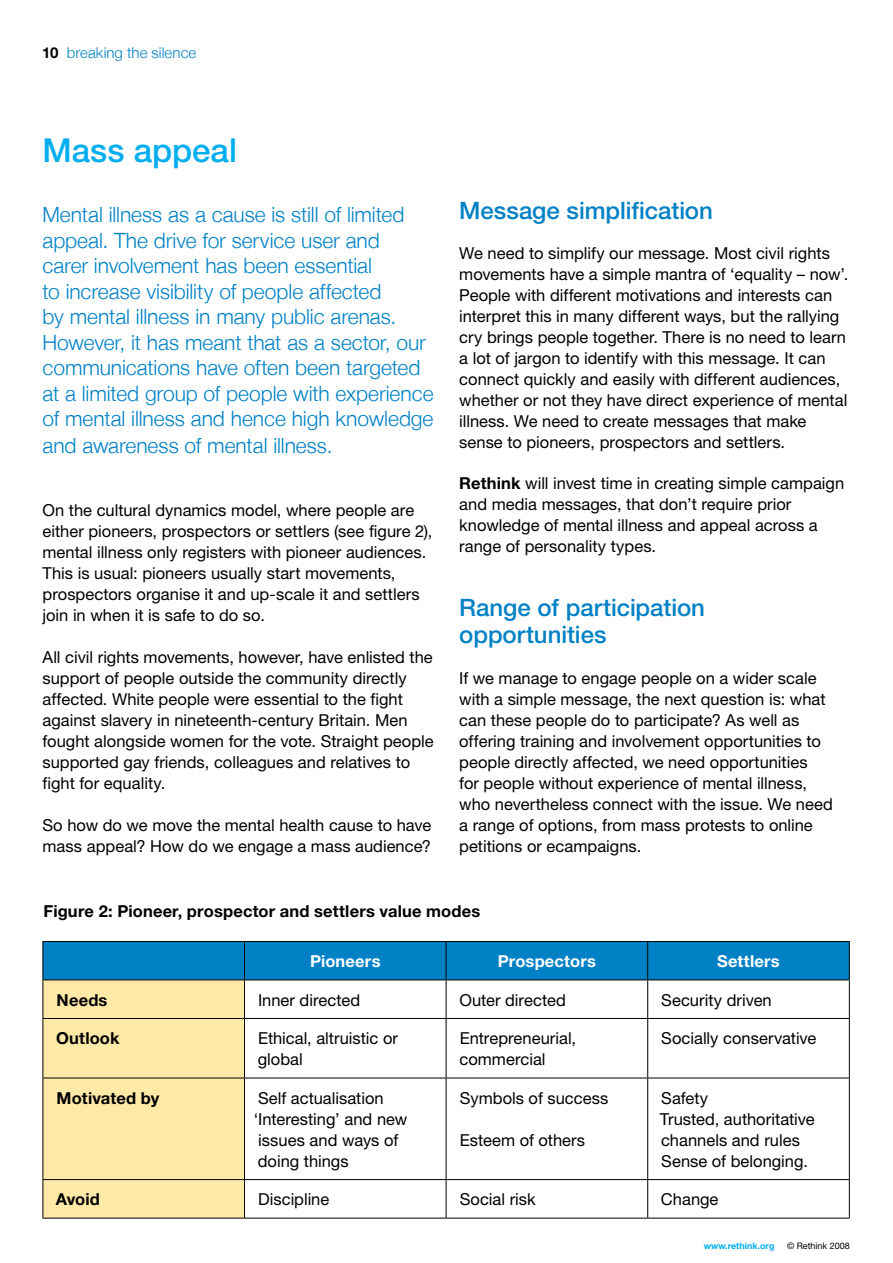
<style>
.page{position:relative;width:893px;height:1263px;background:#fff}
.page>*{position:absolute;margin:0;border:0;box-sizing:border-box;transform-origin:0 0}
.t1{font:500 33px "Helvetica Neue";color:#00aeef}
.t2{font:500 24px/27px "Helvetica Neue";letter-spacing:-.005em;color:#0081c6}
.t3{font:300 21px/25.7px "Helvetica Neue";letter-spacing:-.005em;color:#0081c6}
.t4{font:16.5px/21px "Helvetica Neue";color:#000}
.t5{font:700 16.5px "Helvetica Neue";letter-spacing:.01em;color:#000}
.t6{font:700 16.5px "Helvetica Neue";letter-spacing:.01em;color:#fff}
.t7{font:300 15px "Helvetica Neue";letter-spacing:.005em;color:#0081c6}
.t8{font:700 9px "Helvetica Neue";color:#00aeef}
.t9{font:9px "Helvetica Neue";color:#000}
.s1{font-weight:700;color:#000}
.s2{font-weight:700}
</style>
<div class="page">
<div style="left:44px;top:942px;width:805px;height:37px;background:#0081c6"></div>
<div style="left:44px;top:980px;width:200px;height:238px;background:#ffe9a7"></div>
<hr style="left:43px;top:941px;width:201px;height:1px;background:#000">
<hr style="left:43px;top:942px;width:1px;height:37px;background:#000">
<hr style="left:244px;top:941px;width:202px;height:1px;background:#000">
<hr style="left:244px;top:942px;width:1px;height:37px;background:#000">
<hr style="left:446px;top:941px;width:202px;height:1px;background:#000">
<hr style="left:446px;top:942px;width:1px;height:37px;background:#000">
<hr style="left:648px;top:941px;width:202px;height:1px;background:#000">
<hr style="left:647px;top:942px;width:1px;height:37px;background:#000">
<hr style="left:849px;top:942px;width:1px;height:37px;background:#000">
<hr style="left:43px;top:979px;width:201px;height:1px;background:#000">
<hr style="left:43px;top:980px;width:1px;height:38px;background:#000">
<hr style="left:244px;top:979px;width:202px;height:1px;background:#000">
<hr style="left:244px;top:980px;width:1px;height:38px;background:#000">
<hr style="left:446px;top:979px;width:202px;height:1px;background:#000">
<hr style="left:446px;top:980px;width:1px;height:38px;background:#000">
<hr style="left:648px;top:979px;width:202px;height:1px;background:#000">
<hr style="left:647px;top:980px;width:1px;height:38px;background:#000">
<hr style="left:849px;top:980px;width:1px;height:38px;background:#000">
<hr style="left:43px;top:1018px;width:201px;height:1px;background:#000">
<hr style="left:43px;top:1019px;width:1px;height:59px;background:#000">
<hr style="left:244px;top:1018px;width:202px;height:1px;background:#000">
<hr style="left:244px;top:1019px;width:1px;height:59px;background:#000">
<hr style="left:446px;top:1018px;width:202px;height:1px;background:#000">
<hr style="left:446px;top:1019px;width:1px;height:59px;background:#000">
<hr style="left:648px;top:1018px;width:202px;height:1px;background:#000">
<hr style="left:647px;top:1019px;width:1px;height:59px;background:#000">
<hr style="left:849px;top:1019px;width:1px;height:59px;background:#000">
<hr style="left:43px;top:1078px;width:201px;height:1px;background:#000">
<hr style="left:43px;top:1078px;width:1px;height:101px;background:#000">
<hr style="left:244px;top:1078px;width:202px;height:1px;background:#000">
<hr style="left:244px;top:1078px;width:1px;height:101px;background:#000">
<hr style="left:446px;top:1078px;width:202px;height:1px;background:#000">
<hr style="left:446px;top:1078px;width:1px;height:101px;background:#000">
<hr style="left:648px;top:1078px;width:202px;height:1px;background:#000">
<hr style="left:647px;top:1078px;width:1px;height:101px;background:#000">
<hr style="left:849px;top:1078px;width:1px;height:101px;background:#000">
<hr style="left:43px;top:1179px;width:201px;height:1px;background:#000">
<hr style="left:43px;top:1180px;width:1px;height:38px;background:#000">
<hr style="left:244px;top:1179px;width:202px;height:1px;background:#000">
<hr style="left:244px;top:1180px;width:1px;height:38px;background:#000">
<hr style="left:446px;top:1179px;width:202px;height:1px;background:#000">
<hr style="left:446px;top:1180px;width:1px;height:38px;background:#000">
<hr style="left:648px;top:1179px;width:202px;height:1px;background:#000">
<hr style="left:647px;top:1180px;width:1px;height:38px;background:#000">
<hr style="left:849px;top:1180px;width:1px;height:38px;background:#000">
<hr style="left:43px;top:1218px;width:201px;height:1px;background:#000">
<hr style="left:244px;top:1218px;width:202px;height:1px;background:#000">
<hr style="left:446px;top:1218px;width:202px;height:1px;background:#000">
<hr style="left:648px;top:1218px;width:202px;height:1px;background:#000">
<p class="t7" style="left:42px;top:44px;width:156px"><span class="s1">10</span> breaking the silence</p>
<h1 class="t1" style="left:43px;top:130px;width:196px">Mass appeal</h1>
<p class="t3" style="left:43px;top:201px;width:393px">Mental illness as a cause is still of limited appeal. The drive for service user and<br>carer involvement has been essential<br>to increase visibility of people affected<br>by mental illness in many public arenas.<br>However, it has meant that as a sector, our communications have often been targeted at a limited group of people with experience of mental illness and hence high knowledge and awareness of mental illness.</p>
<p class="t4" style="left:43px;top:499px;width:391px">On the cultural dynamics model, where people are either pioneers, prospectors or settlers (see figure 2), mental illness only registers with pioneer audiences.<br>This is usual: pioneers usually start movements, prospectors organise it and up-scale it and settlers join in when it is safe to do so.</p>
<p class="t4" style="left:43px;top:646px;width:393px">All civil rights movements, however, have enlisted the support of people outside the community directly affected. White people were essential to the fight against slavery in nineteenth-century Britain. Men fought alongside women for the vote. Straight people supported gay friends, colleagues and relatives to fight for equality.</p>
<p class="t4" style="left:43px;top:814px;width:390px">So how do we move the mental health cause to have mass appeal? How do we engage a mass audience?</p>
<h2 class="t2" style="left:459px;top:196px;width:255px">Message simplification</h2>
<p class="t4" style="left:459px;top:242px;width:390px">We need to simplify our message. Most civil rights movements have a simple mantra of ‘equality – now’.<br>People with different motivations and interests can interpret this in many different ways, but the rallying cry brings people together. There is no need to learn a lot of jargon to identify with this message. It can connect quickly and easily with different audiences, whether or not they have direct experience of mental illness. We need to create messages that make sense to pioneers, prospectors and settlers.</p>
<p class="t4" style="left:459px;top:472px;width:386px"><span class="s2">Rethink</span> will invest time in creating simple campaign and media messages, that don’t require prior knowledge of mental illness and appeal across a range of personality types.</p>
<h2 class="t2" style="left:459px;top:594px;width:247px">Range of participation opportunities</h2>
<p class="t4" style="left:459px;top:667px;width:375px">If we manage to engage people on a wider scale with a simple message, the next question is: what can these people do to participate? As well as offering training and involvement opportunities to people directly affected, we need opportunities<br>for people without experience of mental illness, who nevertheless connect with the issue. We need a range of options, from mass protests to online petitions or ecampaigns.</p>
<p class="t5" style="left:44px;top:901px;width:438px">Figure 2: Pioneer, prospector and settlers value modes</p>
<p class="t6" style="left:310px;top:951px;width:72px">Pioneers</p>
<p class="t6" style="left:498px;top:951px;width:100px">Prospectors</p>
<p class="t6" style="left:717px;top:951px;width:64px">Settlers</p>
<p class="t5" style="left:57px;top:989px;width:52px">Needs</p>
<p class="t4" style="left:258px;top:989px;width:104px">Inner directed</p>
<p class="t4" style="left:459px;top:989px;width:108px">Outer directed</p>
<p class="t4" style="left:661px;top:989px;width:112px">Security driven</p>
<p class="t5" style="left:56px;top:1028px;width:65px">Outlook</p>
<p class="t4" style="left:258px;top:1028px;width:142px">Ethical, altruistic or global</p>
<p class="t4" style="left:459px;top:1028px;width:118px">Entrepreneurial, commercial</p>
<p class="t4" style="left:661px;top:1028px;width:157px">Socially conservative</p>
<p class="t5" style="left:57px;top:1087px;width:104px">Motivated by</p>
<p class="t4" style="left:254px;top:1087px;width:155px">Self actualisation ‘Interesting’ and new issues and ways of doing things</p>
<p class="t4" style="left:460px;top:1087px;width:150px">Symbols of success</p>
<p class="t4" style="left:660px;top:1087px;width:156px">Safety<br>Trusted, authoritative channels and rules<br>Sense of belonging.</p>
<p class="t4" style="left:460px;top:1129px;width:127px">Esteem of others</p>
<p class="t5" style="left:56px;top:1189px;width:46px">Avoid</p>
<p class="t4" style="left:258px;top:1189px;width:73px">Discipline</p>
<p class="t4" style="left:460px;top:1189px;width:78px">Social risk</p>
<p class="t4" style="left:661px;top:1189px;width:59px">Change</p>
<p class="t8" style="left:704px;top:1240px;width:72px">www.rethink.org</p>
<p class="t9" style="left:787px;top:1240px;width:64px">© Rethink 2008</p>
</div>
